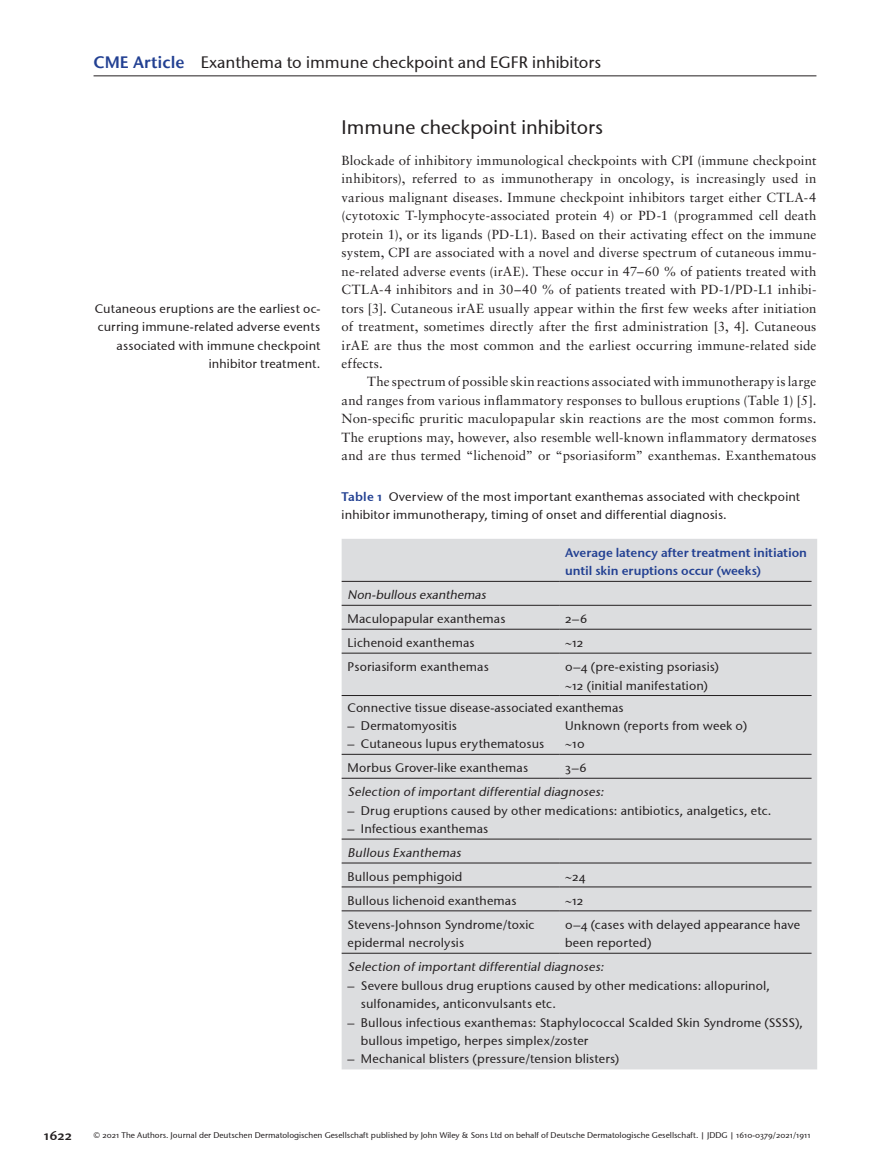
<style>
.page{position:relative;width:893px;height:1174px;background:#fff}
.page>*{position:absolute;margin:0;border:0;box-sizing:border-box;transform-origin:0 0}
.t1{font:19.5px "Stone Sans OSITCTT Medium";color:#231f20}
.t2{font:16.5px "Stone Sans OSITCTT Medium";color:#231f20}
.t3{font:13.2px/18.5px "Sabon";letter-spacing:.01em;color:#231f20;text-align:justify}
.t4{font:13.2px "Stone Sans Sem OSITCTT Semi";color:#231f20}
.t5{font:12.45px/18.5px "Stone Sans OSITCTT Medium";letter-spacing:.015em;color:#231f20}
.t6{font:italic 12.45px "Stone Sans OSITCTT Medium";color:#231f20}
.t7{font:12.45px/18.5px "Stone Sans Sem OSITCTT Semi";letter-spacing:-.005em;color:#224092}
.t8{font:8.25px "Stone Sans OSITCTT Medium";color:#231f20}
.s1{font-family:"Stone Sans ITC Semi";color:#224092}
.s2{font-family:"Stone Sans Sem OSITCTT Semi";color:#224092}
</style>
<div class="page">
<hr style="left:94px;top:76px;width:722px;height:1px;background:#231f20">
<div style="left:342px;top:539px;width:475px;height:530px;background:#dcdddf"></div>
<hr style="left:342px;top:581px;width:217px;height:1px;background:#231f20">
<hr style="left:559px;top:581px;width:252px;height:1px;background:#231f20">
<hr style="left:342px;top:605px;width:217px;height:1px;background:#231f20">
<hr style="left:559px;top:605px;width:252px;height:1px;background:#231f20">
<hr style="left:342px;top:629px;width:217px;height:1px;background:#231f20">
<hr style="left:559px;top:629px;width:252px;height:1px;background:#231f20">
<hr style="left:342px;top:653px;width:217px;height:1px;background:#231f20">
<hr style="left:559px;top:653px;width:252px;height:1px;background:#231f20">
<hr style="left:342px;top:754px;width:217px;height:1px;background:#231f20">
<hr style="left:559px;top:754px;width:252px;height:1px;background:#231f20">
<hr style="left:342px;top:778px;width:217px;height:1px;background:#231f20">
<hr style="left:559px;top:778px;width:252px;height:1px;background:#231f20">
<hr style="left:342px;top:838px;width:217px;height:1px;background:#231f20">
<hr style="left:559px;top:838px;width:252px;height:1px;background:#231f20">
<hr style="left:342px;top:862px;width:217px;height:1px;background:#231f20">
<hr style="left:559px;top:862px;width:252px;height:1px;background:#231f20">
<hr style="left:342px;top:886px;width:217px;height:1px;background:#231f20">
<hr style="left:559px;top:886px;width:252px;height:1px;background:#231f20">
<hr style="left:342px;top:910px;width:217px;height:1px;background:#231f20">
<hr style="left:559px;top:910px;width:252px;height:1px;background:#231f20">
<hr style="left:342px;top:952px;width:217px;height:1px;background:#231f20">
<hr style="left:559px;top:952px;width:252px;height:1px;background:#231f20">
<hr style="left:342px;top:695px;width:217px;height:1px;background:#231f20">
<hr style="left:559px;top:695px;width:252px;height:1px;background:#231f20">
<p class="t2" style="left:94px;top:52px;width:509px"><span class="s1">CME Article</span> Exanthema to immune checkpoint and EGFR inhibitors</p>
<p class="t5" style="left:95px;top:299px;width:227px;text-align:right">Cutaneous eruptions are the earliest oc&shy;curring immune-related adverse events associated with immune checkpoint inhibitor treatment.</p>
<h1 class="t1" style="left:342px;top:115px;width:263px">Immune checkpoint inhibitors</h1>
<p class="t3" style="left:342px;top:151px;width:476px">Blockade of inhibitory immunological checkpoints with CPI (immune checkpoint inhibitors), referred to as immunotherapy in oncology, is increasingly used in various malignant diseases. Immune checkpoint inhibitors target either CTLA-4 (cytotoxic T-lymphocyte-associated protein 4) or PD-1 (programmed cell death protein 1), or its ligands (PD-L1). Based on their activating effect on the immune system, CPI are associated with a novel and diverse spectrum of cutaneous immu&shy;ne-related adverse events (irAE). These occur in 47–60 % of patients treated with CTLA-4 inhibitors and in 30–40 % of patients treated with PD-1/PD-L1 inhibi&shy;tors [3]. Cutaneous irAE usually appear within the first few weeks after initiation of treatment, sometimes directly after the first administration [3, 4]. Cutaneous irAE are thus the most common and the earliest occurring immune-related side effects.</p>
<p class="t3" style="left:342px;top:372px;width:476px;text-indent:26px">The spectrum of possible skin reactions associated with immunotherapy is large and ranges from various inflammatory responses to bullous eruptions (Table 1) [5].<br>Non-specific pruritic maculopapular skin reactions are the most common forms.<br>The eruptions may, however, also resemble well-known inflammatory dermatoses and are thus termed “lichenoid” or “psoriasiform” exanthemas. Exanthematous</p>
<p class="t5" style="left:342px;top:487px;width:460px"><span class="s2">Table 1</span> Overview of the most important exanthemas associated with checkpoint inhibitor immunotherapy, timing of onset and differential diagnosis.</p>
<p class="t7" style="left:565px;top:543px;width:243px">Average latency after treatment initiation until skin eruptions occur (weeks)</p>
<p class="t6" style="left:348px;top:587px;width:142px">Non-bullousexanthemas</p>
<p class="t5" style="left:348px;top:609px;width:159px">Maculopapular exanthemas</p>
<p class="t5" style="left:565px;top:609px;width:23px">2–6</p>
<p class="t5" style="left:348px;top:633px;width:128px">Lichenoid exanthemas</p>
<p class="t5" style="left:565px;top:633px;width:20px">∼12</p>
<p class="t5" style="left:348px;top:657px;width:143px">Psoriasiform exanthemas</p>
<p class="t5" style="left:565px;top:657px;width:155px">0–4 (pre-existing psoriasis) ∼12 (initial manifestation)</p>
<p class="t5" style="left:348px;top:698px;width:277px">Connective tissue disease-associated exanthemas</p>
<p class="t5" style="left:348px;top:716px;width:111px">– Dermatomyositis</p>
<p class="t5" style="left:348px;top:734px;width:198px">– Cutaneous lupus erythematosus</p>
<p class="t5" style="left:565px;top:716px;width:183px">Unknown (reports from week 0) ∼10</p>
<p class="t5" style="left:348px;top:758px;width:182px">Morbus Grover-like exanthemas</p>
<p class="t5" style="left:565px;top:758px;width:23px">3–6</p>
<p class="t6" style="left:348px;top:784px;width:260px">Selection ofimportantdifferentialdiagnoses:</p>
<p class="t5" style="left:348px;top:801px;width:425px">– Drug eruptions caused by other medications: antibiotics, analgetics, etc.</p>
<p class="t5" style="left:348px;top:819px;width:142px">– Infectious exanthemas</p>
<p class="t6" style="left:348px;top:845px;width:117px">Bullous Exanthemas</p>
<p class="t5" style="left:348px;top:867px;width:116px">Bullous pemphigoid</p>
<p class="t5" style="left:565px;top:867px;width:22px">∼24</p>
<p class="t5" style="left:348px;top:891px;width:170px">Bullous lichenoid exanthemas</p>
<p class="t5" style="left:565px;top:891px;width:20px">∼12</p>
<p class="t5" style="left:348px;top:915px;width:188px">Stevens-Johnson Syndrome/toxic epidermal necrolysis</p>
<p class="t5" style="left:565px;top:915px;width:237px">0–4 (cases with delayed appearance have been reported)</p>
<p class="t6" style="left:348px;top:959px;width:260px">Selection ofimportantdifferentialdiagnoses:</p>
<p class="t5" style="left:361px;top:976px;width:411px;text-indent:-13px">– Severe bullous drug eruptions caused by other medications: allopurinol, sulfonamides, anticonvulsants etc.</p>
<p class="t5" style="left:361px;top:1013px;width:444px;text-indent:-13px">– Bullous infectious exanthemas: Staphylococcal Scalded Skin Syndrome (SSSS), bullous impetigo, herpes simplex/zoster</p>
<p class="t5" style="left:348px;top:1049px;width:273px">– Mechanical blisters (pressure/tension blisters)</p>
<p class="t4" style="left:44px;top:1126px;width:30px">1622</p>
<p class="t8" style="left:94px;top:1130px;width:719px">© 2021 The Authors. Journal der Deutschen Dermatologischen Gesellschaft published by John Wiley &amp; Sons Ltd on behalf of Deutsche Dermatologische Gesellschaft. | JDDG | 1610-0379/2021/1911</p>
</div>
